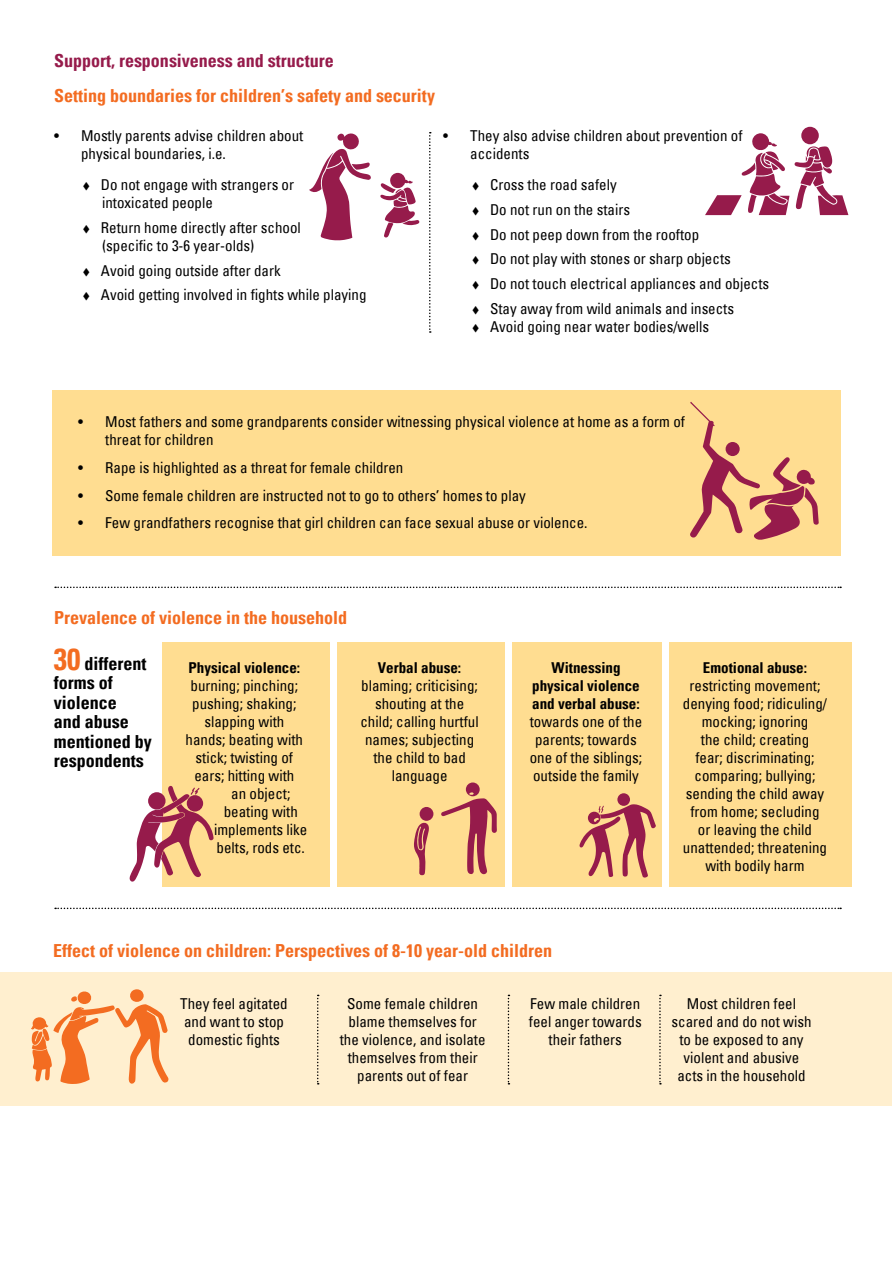
<style>
.page{position:relative;width:893px;height:1263px;background:#fff}
.page>*{position:absolute;margin:0;border:0;box-sizing:border-box;transform-origin:0 0}
.t1{font:700 condensed 18px "Univers";color:#f36c21}
.t2{font:700 condensed 18px/19.5px "Univers";color:#000}
.t3{font:700 condensed 18px "Univers";color:#961b4b}
.t4{font:condensed 15px/18px "Univers";color:#000;text-align:center}
.t5{font:700 condensed 15px/18px "Univers";color:#000;text-align:center}
.s1{font-size:30px;color:#f36c21}
</style>
<div class="page">
<div style="left:162px;top:642px;width:167px;height:244px;background:#ffdd91"></div>
<div style="left:337px;top:642px;width:167px;height:244px;background:#ffdd91"></div>
<div style="left:512px;top:642px;width:150px;height:244px;background:#ffdd91"></div>
<div style="left:669px;top:642px;width:183px;height:244px;background:#ffdd91"></div>
<svg style="left:55px;top:587px;width:786px;height:1px"></svg>
<svg style="left:55px;top:908px;width:786px;height:1px"></svg>
<svg style="left:130px;top:786px;width:84px;height:96px"></svg>
<div style="left:617px;top:793px;width:13px;height:13px;background:#961b4b;border-radius:50%"></div>
<svg style="left:579px;top:804px;width:77px;height:73px"></svg>
<div style="left:53px;top:390px;width:788px;height:165px;background:#ffdd91"></div>
<svg style="left:429px;top:132px;width:2px;height:201px"></svg>
<svg style="left:309px;top:133px;width:62px;height:107px"></svg>
<svg style="left:380px;top:173px;width:39px;height:65px"></svg>
<div style="left:801px;top:127px;width:18px;height:17px;background:#961b4b;border-radius:50%"></div>
<svg style="left:705px;top:133px;width:143px;height:82px"></svg>
<svg style="left:414px;top:822px;width:15px;height:53px"></svg>
<div style="left:420px;top:807px;width:13px;height:14px;background:#961b4b;border-radius:50%"></div>
<svg style="left:441px;top:782px;width:56px;height:92px"></svg>
<div style="left:0;top:972px;width:891px;height:134px;background:#ffefcf"></div>
<svg style="left:317px;top:995px;width:2px;height:89px"></svg>
<svg style="left:508px;top:995px;width:1px;height:89px"></svg>
<svg style="left:659px;top:995px;width:2px;height:89px"></svg>
<svg style="left:690px;top:402px;width:129px;height:138px"></svg>
<div style="left:726px;top:442px;width:14px;height:14px;background:#961b4b;border-radius:50%"></div>
<svg style="left:31px;top:989px;width:137px;height:95px"></svg>
<p class="t3" style="left:54px;top:50px;width:281px">Support, responsiveness and structure</p>
<p class="t1" style="left:54px;top:84px;width:382px">Setting boundaries for children’s safety and security</p>
<p class="t4" style="left:81px;top:126px;width:224px;text-align:left;text-indent:-27px">• Mostly parents advise children about physical boundaries, i.e.</p>
<p class="t4" style="left:102px;top:175px;width:194px;text-align:left;text-indent:-19px">▼ Do not engage with strangers or intoxicated people</p>
<p class="t4" style="left:102px;top:218px;width:200px;text-align:left;text-indent:-19px">▼ Return home directly after school (specific to 3-6 year-olds)</p>
<p class="t4" style="left:82px;top:261px;width:200px">▼ Avoid going outside after dark</p>
<p class="t4" style="left:82px;top:286px;width:286px">▼ Avoid getting involved in fights while playing</p>
<p class="t4" style="left:470px;top:126px;width:274px;text-align:left;text-indent:-27px">• They also advise children about prevention of accidents</p>
<p class="t4" style="left:472px;top:175px;width:146px">▼ Cross the road safely</p>
<p class="t4" style="left:472px;top:200px;width:160px">▼ Do not run on the stairs</p>
<p class="t4" style="left:472px;top:225px;width:229px">▼ Do not peep down from the rooftop</p>
<p class="t4" style="left:472px;top:250px;width:261px">▼ Do not play with stones or sharp objects</p>
<p class="t4" style="left:472px;top:274px;width:299px">▼ Do not touch electrical appliances and objects</p>
<p class="t4" style="left:472px;top:299px;width:264px">▼ Stay away from wild animals and insects</p>
<p class="t4" style="left:472px;top:317px;width:239px">▼ Avoid going near water bodies/wells</p>
<p class="t4" style="left:105px;top:412px;width:581px;text-align:left;text-indent:-27px">• Most fathers and some grandparents consider witnessing physical violence at home as a form of threat for children</p>
<p class="t4" style="left:78px;top:458px;width:327px">• Rape is highlighted as a threat for female children</p>
<p class="t4" style="left:78px;top:486px;width:449px">• Some female children are instructed not to go to others’ homes to play</p>
<p class="t4" style="left:78px;top:514px;width:511px">• Few grandfathers recognise that girl children can face sexual abuse or violence.</p>
<p class="t1" style="left:54px;top:606px;width:294px">Prevalence of violence in the household</p>
<p class="t2" style="left:54px;top:653px;width:100px"><span class="s1">30</span> different forms of violence<br>and abuse mentioned by respondents</p>
<p class="t5" style="left:189px;top:658px;width:113px">Physical violence:</p>
<p class="t4" style="left:191px;top:676px;width:109px">burning; pinching;</p>
<p class="t4" style="left:192px;top:694px;width:106px">pushing; shaking;</p>
<p class="t4" style="left:204px;top:712px;width:81px">slapping with</p>
<p class="t4" style="left:186px;top:730px;width:119px">hands; beating with</p>
<p class="t4" style="left:196px;top:748px;width:99px">stick; twisting of</p>
<p class="t4" style="left:194px;top:766px;width:101px">ears; hitting with</p>
<p class="t4" style="left:231px;top:784px;width:61px">an object;</p>
<p class="t4" style="left:224px;top:802px;width:76px">beating with</p>
<p class="t4" style="left:214px;top:820px;width:95px">implements like</p>
<p class="t4" style="left:217px;top:838px;width:90px">belts, rods etc.</p>
<p class="t5" style="left:378px;top:658px;width:85px">Verbal abuse:</p>
<p class="t4" style="left:360px;top:676px;width:120px">blaming; criticising; shouting at the child; calling hurtful names; subjecting the child to bad language</p>
<p class="t5" style="left:532px;top:658px;width:109px">Witnessing physical violence and verbal abuse:</p>
<p class="t4" style="left:530px;top:712px;width:114px">towards one of the parents; towards one of the siblings; outside the family</p>
<p class="t5" style="left:703px;top:658px;width:106px">Emotional abuse:</p>
<p class="t4" style="left:683px;top:676px;width:146px">restricting movement; denying food; ridiculing/ mocking; ignoring<br>the child; creating<br>fear; discriminating; comparing; bullying; sending the child away from home; secluding or leaving the child unattended; threatening with bodily harm</p>
<p class="t1" style="left:53px;top:940px;width:500px">Effect of violence on children: Perspectives of 8-10 year-old children</p>
<p class="t4" style="left:180px;top:994px;width:109px;text-align:left">They feel agitated and want to stop domestic fights</p>
<p class="t4" style="left:340px;top:994px;width:147px">Some female children blame themselves for the violence, and isolate themselves from their parents out of fear</p>
<p class="t4" style="left:529px;top:994px;width:114px">Few male children feel anger towards their fathers</p>
<p class="t4" style="left:671px;top:994px;width:141px">Most children feel scared and do not wish to be exposed to any violent and abusive acts in the household</p>
</div>
